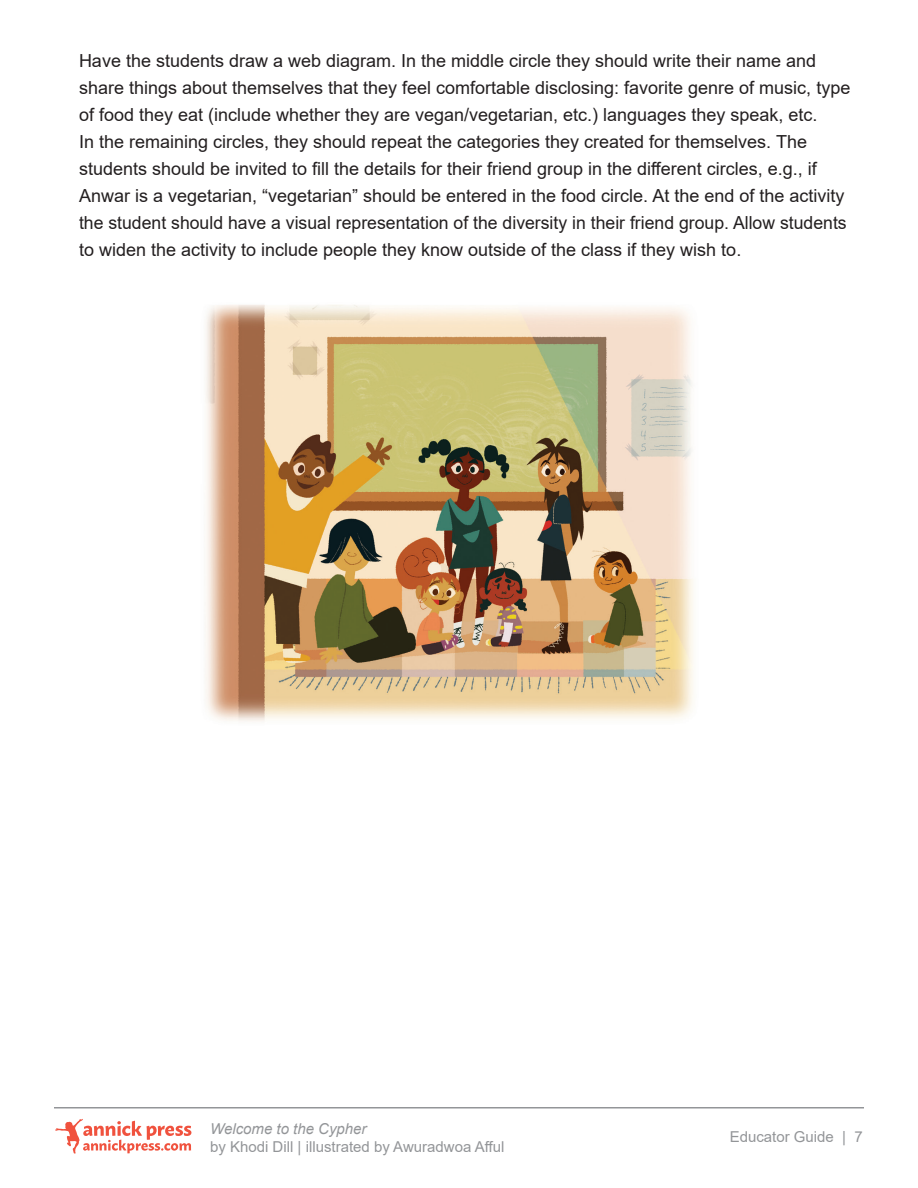
<style>
.page{position:relative;width:918px;height:1188px;background:#fff}
.page>*{position:absolute;margin:0;border:0;box-sizing:border-box;transform-origin:0 0}
.t1{font:18px/27px "Arial";color:#231f20}
.t2{font:15px "Arial";color:#939598}
.t3{font:italic 15px "Arial";color:#939598}
</style>
<div class="page">
<img style="left:205px;top:305px;width:488px;height:417px">
<svg style="left:55px;top:1119px;width:136px;height:35px"></svg>
<hr style="left:54px;top:1107px;width:810px;height:1px;background:#939598">
<p class="t1" style="left:79px;top:47px;width:773px">Have the students draw a web diagram. In the middle circle they should write their name and share things about themselves that they feel comfortable disclosing: favorite genre of music, type of food they eat (include whether they are vegan/vegetarian, etc.) languages they speak, etc.<br>In the remaining circles, they should repeat the categories they created for themselves. The students should be invited to fill the details for their friend group in the different circles, e.g., if Anwar is a vegetarian, “vegetarian” should be entered in the food circle. At the end of the activity the student should have a visual representation of the diversity in their friend group. Allow students to widen the activity to include people they know outside of the class if they wish to.</p>
<p class="t3" style="left:210px;top:1119px;width:158px">Welcome to the Cypher</p>
<p class="t2" style="left:210px;top:1137px;width:296px">by Khodi Dill | illustrated by Awuradwoa Afful</p>
<p class="t2" style="left:730px;top:1126px;width:135px">Educator Guide | 7</p>
</div>
